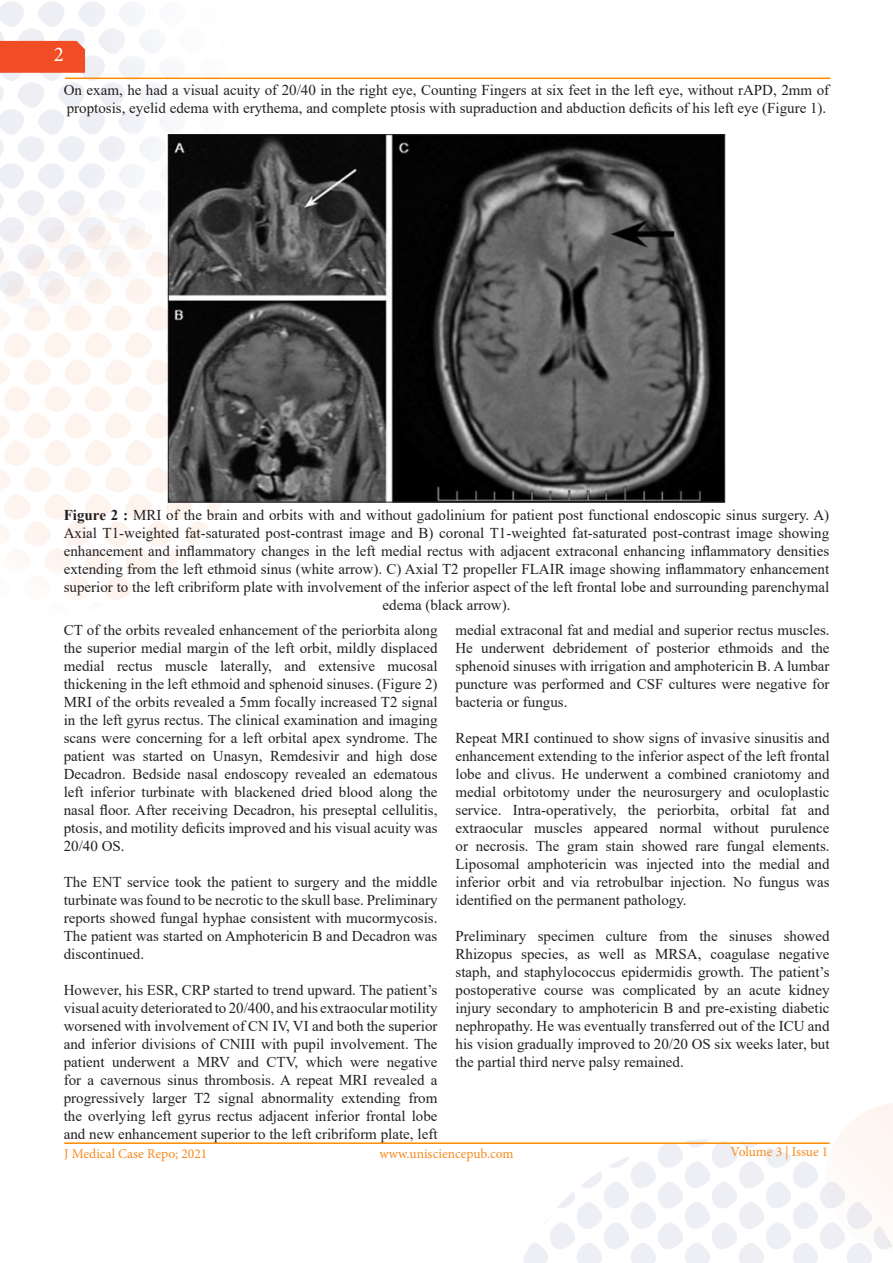
<style>
.page{position:relative;width:893px;height:1263px;background:#fff}
.page>*{position:absolute;margin:0;border:0;box-sizing:border-box;transform-origin:0 0}
.SUBHEAD{font:21px "Minion Pro";color:#fff}
.t1{font:15px/18px "Times New Roman";color:#231f20;text-align:justify}
.t2{font:13.5px "Minion Pro";color:#f68b21}
.s1{font-weight:700}
</style>
<div class="page">
<svg style="left:841px;top:1103px;width:52px;height:36px"></svg>
<div style="left:0;top:41px;width:85px;height:32px;background:#f04d24"></div>
<img style="left:0;top:201px;width:245px;height:399px">
<hr style="left:64px;top:1142px;width:766px;height:2px;background:#ff8b01">
<hr style="left:65px;top:78px;width:765px;height:1px;background:#ff8b01">
<img style="left:170px;top:136px;width:553px;height:364px">
<p class="SUBHEAD" style="left:54px;top:40px;width:12px">2</p>
<p class="t1" style="left:64px;top:81px;width:767px">On exam, he had a visual acuity of 20/40 in the right eye, Counting Fingers at six feet in the left eye, without rAPD, 2mm of proptosis, eyelid edema with erythema, and complete ptosis with supraduction and abduction deficits of his left eye (Figure 1).</p>
<p class="t1" style="left:64px;top:506px;width:767px;text-align:center"><span class="s1">Figure 2 :</span> MRI of the brain and orbits with and without gadolinium for patient post functional endoscopic sinus surgery. A)<br>Axial T1-weighted fat-saturated post-contrast image and B) coronal T1-weighted fat-saturated post-contrast image showing enhancement and inflammatory changes in the left medial rectus with adjacent extraconal enhancing inflammatory densities extending from the left ethmoid sinus (white arrow). C) Axial T2 propeller FLAIR image showing inflammatory enhancement superior to the left cribriform plate with involvement of the inferior aspect of the left frontal lobe and surrounding parenchymal edema (black arrow).</p>
<p class="t1" style="left:64px;top:620px;width:375px">CT of the orbits revealed enhancement of the periorbita along the superior medial margin of the left orbit, mildly displaced medial rectus muscle laterally, and extensive mucosal thickening in the left ethmoid and sphenoid sinuses. (Figure 2)<br>MRI of the orbits revealed a 5mm focally increased T2 signal in the left gyrus rectus. The clinical examination and imaging scans were concerning for a left orbital apex syndrome. The patient was started on Unasyn, Remdesivir and high dose Decadron. Bedside nasal endoscopy revealed an edematous left inferior turbinate with blackened dried blood along the nasal floor. After receiving Decadron, his preseptal cellulitis, ptosis, and motility deficits improved and his visual acuity was 20/40 OS.</p>
<p class="t1" style="left:64px;top:872px;width:375px">The ENT service took the patient to surgery and the middle turbinate was found to be necrotic to the skull base. Preliminary reports showed fungal hyphae consistent with mucormycosis.<br>The patient was started on Amphotericin B and Decadron was discontinued.</p>
<p class="t1" style="left:64px;top:980px;width:375px">However, his ESR, CRP started to trend upward. The patient’s visual acuity deteriorated to 20/400, and his extraocular motility worsened with involvement of CN IV, VI and both the superior and inferior divisions of CNIII with pupil involvement. The patient underwent a MRV and CTV, which were negative for a cavernous sinus thrombosis. A repeat MRI revealed a progressively larger T2 signal abnormality extending from the overlying left gyrus rectus adjacent inferior frontal lobe and new enhancement superior to the left cribriform plate, left</p>
<p class="t1" style="left:455px;top:620px;width:376px">medial extraconal fat and medial and superior rectus muscles.<br>He underwent debridement of posterior ethmoids and the sphenoid sinuses with irrigation and amphotericin B. A lumbar puncture was performed and CSF cultures were negative for bacteria or fungus.</p>
<p class="t1" style="left:455px;top:728px;width:376px">Repeat MRI continued to show signs of invasive sinusitis and enhancement extending to the inferior aspect of the left frontal lobe and clivus. He underwent a combined craniotomy and medial orbitotomy under the neurosurgery and oculoplastic service. Intra-operatively, the periorbita, orbital fat and extraocular muscles appeared normal without purulence or necrosis. The gram stain showed rare fungal elements.<br>Liposomal amphotericin was injected into the medial and inferior orbit and via retrobulbar injection. No fungus was identified on the permanent pathology.</p>
<p class="t1" style="left:455px;top:926px;width:376px">Preliminary specimen culture from the sinuses showed Rhizopus species, as well as MRSA, coagulase negative staph, and staphylococcus epidermidis growth. The patient’s postoperative course was complicated by an acute kidney injury secondary to amphotericin B and pre-existing diabetic nephropathy. He was eventually transferred out of the ICU and his vision gradually improved to 20/20 OS six weeks later, but the partial third nerve palsy remained.</p>
<p class="t2" style="left:64px;top:1144px;width:145px">J Medical Case Repo; 2021</p>
<p class="t2" style="left:379px;top:1144px;width:136px">www.unisciencepub.com</p>
<p class="t2" style="left:730px;top:1143px;width:99px">Volume 3 | Issue 1</p>
</div>
